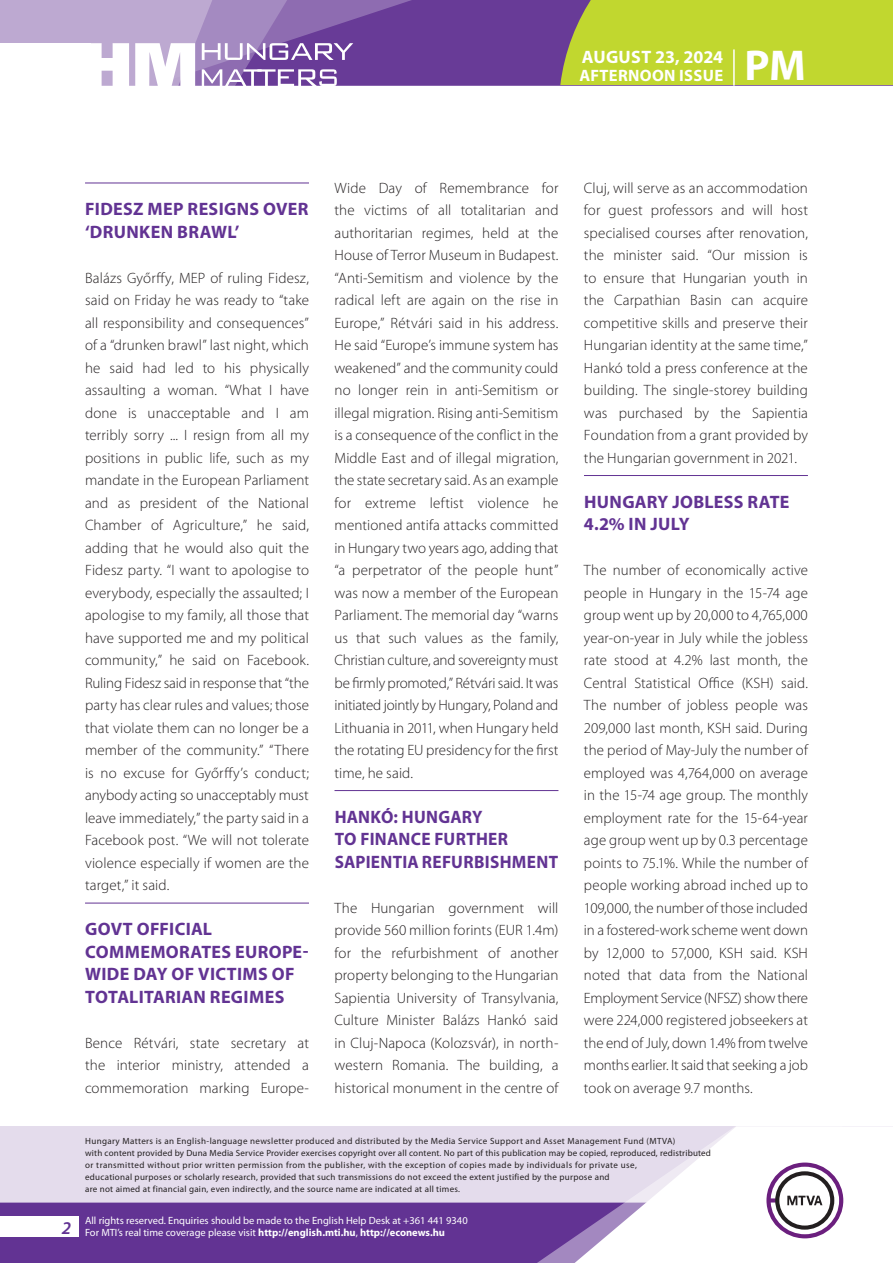
<style>
.page{position:relative;width:893px;height:1263px;background:#fff}
.page>*{position:absolute;margin:0;border:0;box-sizing:border-box;transform-origin:0 0}
.t1{font:700 43.35px "Myriad Pro";color:#fff}
._01_cimsor{font:700 18px/22.5px "Myriad Pro";letter-spacing:.02em;color:#623393}
._01_cimsor-2{font:700 18px/22.5px "Myriad Pro";letter-spacing:.02em;color:#623393;scale:.96 1}
.t2{font:700 18px "Myriad Pro";color:#fff}
.t3{font:italic 600 18px "Myriad Pro";color:#623393}
.t4{font:700 16.5px "Myriad Pro";letter-spacing:.02em;color:#fff}
._03_kenyer_szöveg-1{font:300 15px/22.5px "Myriad Pro";letter-spacing:.005em;color:#231f20;text-align:justify}
.t5{font:10.5px/12px "Myriad Pro";color:#fff}
.t6{font:9px/12px "Myriad Pro";letter-spacing:.03em;color:#231f20}
.s1{font-weight:700}
</style>
<div class="page">
<div style="left:0;top:1126px;width:893px;height:137px;background:#e4dcec"></div>
<div style="left:0;top:1202px;width:506px;height:61px;background:#623393"></div>
<div style="left:506px;top:1202px;width:43px;height:61px;background:#623393"></div>
<svg style="left:549px;top:1126px;width:344px;height:137px;fill:#fff"></svg>
<svg style="left:766px;top:1162px;width:77px;height:76px;background:#c5b8c8"></svg>
<div style="left:0;top:1216px;width:79px;height:20px;background:#fff"></div>
<div style="left:0;top:0;width:893px;height:85px;background:#683b97"></div>
<div style="left:560px;top:0;width:333px;height:85px;background:#c1d72f"></div>
<hr style="left:733px;top:49px;width:2px;height:37px;background:#fff">
<svg style="left:0;top:0;width:479px;height:86px"></svg>
<hr style="left:85px;top:183px;width:224px;height:1px;background:#623393">
<hr style="left:85px;top:903px;width:224px;height:1px;background:#623393">
<hr style="left:334px;top:790px;width:224px;height:1px;background:#623393">
<hr style="left:584px;top:475px;width:224px;height:1px;background:#623393">
<p class="t2" style="left:582px;top:45px;width:143px">August 23, 2024</p>
<p class="t4" style="left:579px;top:65px;width:116px">AFTERNOON ISSU</p>
<p class="t4" style="left:714px;top:65px;width:10px">E</p>
<h1 class="t1" style="left:745px;top:37px;width:63px">PM</h1>
<p class="_01_cimsor" style="left:85px;top:197px;width:225px">FIDESZ MEP RESIGNS OVER ‘DRUNKEN BRAWL’</p>
<p class="_03_kenyer_szöveg-1" style="left:85px;top:266px;width:225px">Balázs Győrffy, MEP of ruling Fidesz, said on Friday he was ready to “take all responsibility and consequences” of a “drunken brawl” last night, which he said had led to his physically assaulting a woman. “What I have done is unacceptable and I am terribly sorry ... I resign from all my positions in public life, such as my mandate in the European Parliament and as president of the National Chamber of Agriculture,” he said, adding that he would also quit the Fidesz party. “I want to apologise to everybody, especially the assaulted; I apologise to my family, all those that have supported me and my political community,” he said on Facebook.<br>Ruling Fidesz said in response that “the party has clear rules and values; those that violate them can no longer be a member of the community.” “There is no excuse for Győrffy’s conduct; anybody acting so unacceptably must leave immediately,” the party said in a Facebook post. “We will not tolerate violence especially if women are the target,” it said.</p>
<p class="_01_cimsor" style="left:85px;top:917px;width:225px">GOVT OFFICIAL<br>COMMEMORATES EUROPE-<br>WIDE DAY OF VICTIMS OF<br>TOTALITARIAN REGIMES</p>
<p class="_03_kenyer_szöveg-1" style="left:85px;top:1031px;width:225px">Bence Rétvári, state secretary at the interior ministry, attended a commemoration marking Europe-</p>
<p class="_03_kenyer_szöveg-1" style="left:334px;top:176px;width:225px">Wide Day of Remembrance for the victims of all totalitarian and authoritarian regimes, held at the House of Terror Museum in Budapest. “Anti-Semitism and violence by the radical left are again on the rise in Europe,” Rétvári said in his address.<br>He said “Europe’s immune system has weakened” and the community could no longer rein in anti-Semitism or illegal migration. Rising anti-Semitism is a consequence of the conflict in the Middle East and of illegal migration, the state secretary said. As an example for extreme leftist violence he mentioned antifa attacks committed in Hungary two years ago, adding that “a perpetrator of the people hunt” was now a member of the European Parliament. The memorial day “warns us that such values as the family, Christian culture, and sovereignty must be firmly promoted,” Rétvári said. It was initiated jointly by Hungary, Poland and Lithuania in 2011, when Hungary held the rotating EU presidency for the first time, he said.</p>
<p class="_01_cimsor-2" style="left:335px;top:805px;width:234px">HANKÓ: HUNGARY<br>TO FINANCE FURTHER<br>SAPIENTIA REFURBISHMENT</p>
<p class="_03_kenyer_szöveg-1" style="left:334px;top:896px;width:225px">The Hungarian government will provide 560 million forints (EUR 1.4m) for the refurbishment of another property belonging to the Hungarian Sapientia University of Transylvania, Culture Minister Balázs Hankó said in Cluj-Napoca (Kolozsvár), in north&shy;western Romania. The building, a historical monument in the centre of</p>
<p class="_03_kenyer_szöveg-1" style="left:584px;top:176px;width:225px">Cluj, will serve as an accommodation for guest professors and will host specialised courses after renovation, the minister said. “Our mission is to ensure that Hungarian youth in the Carpathian Basin can acquire competitive skills and preserve their Hungarian identity at the same time,” Hankó told a press conference at the building. The single-storey building was purchased by the Sapientia Foundation from a grant provided by the Hungarian government in 2021.</p>
<p class="_01_cimsor" style="left:584px;top:490px;width:207px">HUNGARY JOBLESS RATE<br>4.2% IN JULY</p>
<p class="_03_kenyer_szöveg-1" style="left:584px;top:559px;width:225px">The number of economically active people in Hungary in the 15-74 age group went up by 20,000 to 4,765,000 year-on-year in July while the jobless rate stood at 4.2% last month, the Central Statistical Office (KSH) said.<br>The number of jobless people was 209,000 last month, KSH said. During the period of May-July the number of employed was 4,764,000 on average in the 15-74 age group. The monthly employment rate for the 15-64-year age group went up by 0.3 percentage points to 75.1%. While the number of people working abroad inched up to 109,000, the number of those included in a fostered-work scheme went down by 12,000 to 57,000, KSH said. KSH noted that data from the National Employment Service (NFSZ) show there were 224,000 registered jobseekers at the end of July, down 1.4% from twelve months earlier. It said that seeking a job took on average 9.7 months.</p>
<p class="t3" style="left:62px;top:1217px;width:11px">2</p>
<p class="t6" style="left:85px;top:1134px;width:627px">Hungary Matters is an English-language newsletter produced and distributed by the Media Service Support and Asset Management Fund (MTVA)<br>with content provided by Duna Media Service Provider exercises copyright over all content. No part of this publication may be copied, reproduced, redistributed or transmitted without prior written permission from the publisher, with the exception of copies made by individuals for private use,<br>educational purposes or scholarly research, provided that such transmissions do not exceed the extent justified by the purpose and<br>are not aimed at financial gain, even indirectly, and the source name are indicated at all times.</p>
<p class="t5" style="left:85px;top:1214px;width:384px">All rights reserved. Enquiries should be made to the English Help Desk at +361 441 9340<br>For MTI’s real time coverage please visit <span class="s1">http://english.mti.hu</span>, <span class="s1">http://econews.hu</span></p>
</div>
